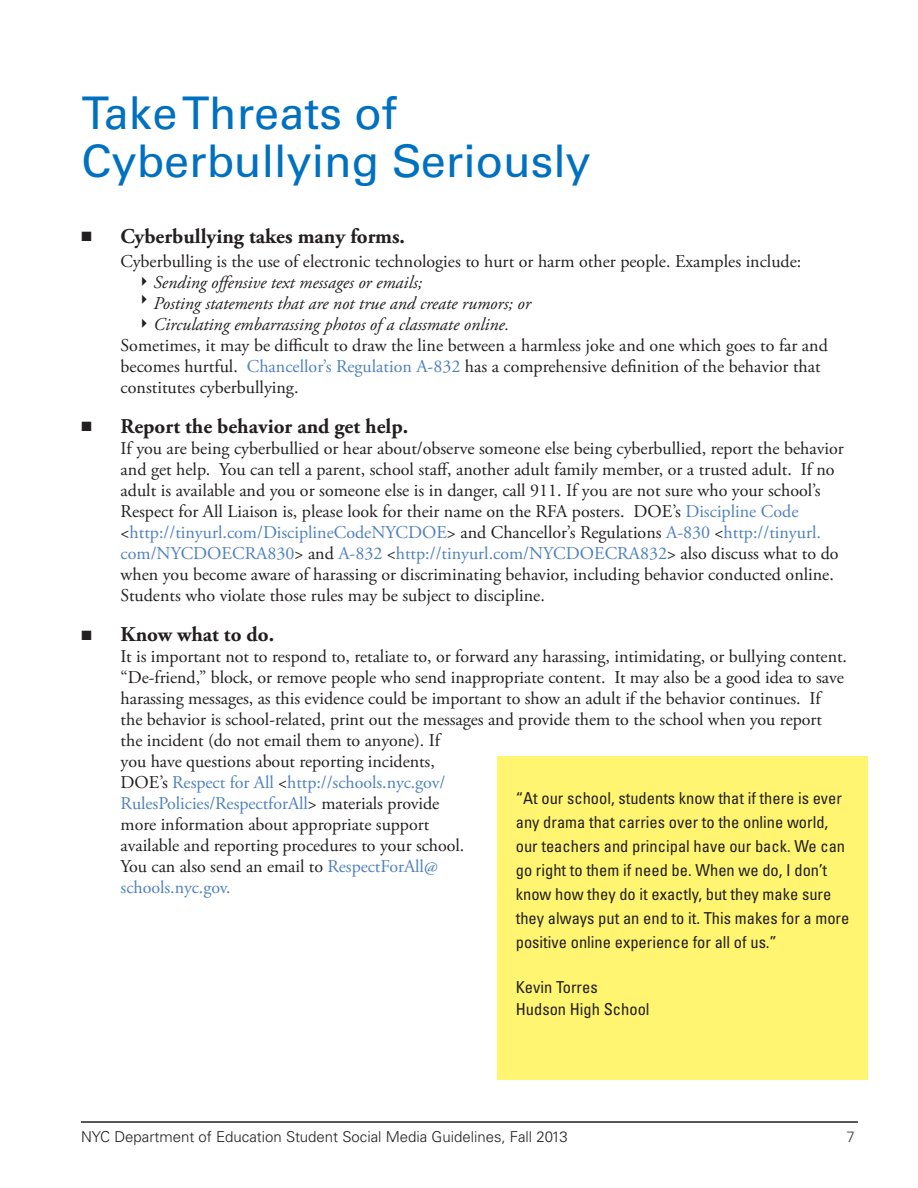
<style>
.page{position:relative;width:918px;height:1188px;background:#fff}
.page>*{position:absolute;margin:0;border:0;box-sizing:border-box;transform-origin:0 0}
.t1{font:45px "Univers";color:#0070c0}
.t2{font:700 21px "Adobe Garamond Pro";color:#231f20}
.t3{font:18px/21px "Adobe Garamond Pro";color:#231f20}
.t4{font:italic 18px "Adobe Garamond Pro";color:#231f20}
.t5{font:condensed 16.5px/24px "Univers";color:#231f20}
.t6{font:300 15px "Univers";color:#231f20}
.t7{font:300 15px "Univers";color:#3e3e3f}
.s1{color:#4f81bd}
</style>
<div class="page">
<hr style="left:81px;top:1121px;width:777px;height:2px;background:#231f20">
<div style="left:497px;top:756px;width:370px;height:324px;background:#fff570"></div>
<p class="t1" style="left:82px;top:86px;width:317px">Take Threats of</p>
<p class="t1" style="left:82px;top:134px;width:511px">Cyberbullying Seriously</p>
<p class="t2" style="left:82px;top:224px;width:325px">■ Cyberbullying takes many forms.</p>
<p class="t3" style="left:121px;top:251px;width:682px">Cyberbulling is the use of electronic technologies to hurt or harm other people. Examples include:</p>
<p class="t4" style="left:154px;top:271px;width:270px">Sending offensive text messages or emails;</p>
<p class="t4" style="left:154px;top:292px;width:379px">Posting statements that are not true and create rumors; or</p>
<p class="t4" style="left:154px;top:313px;width:357px">Circulating embarrassing photos of a classmate online.</p>
<p class="t3" style="left:121px;top:335px;width:709px">Sometimes, it may be difficult to draw the line between a harmless joke and one which goes to far and becomes hurtful. <span class="s1">Chancellor’s Regulation A-832</span> has a comprehensive definition of the behavior that constitutes cyberbullying.</p>
<p class="t2" style="left:82px;top:414px;width:328px">■ Report the behavior and get help.</p>
<p class="t3" style="left:121px;top:438px;width:725px">If you are being cyberbullied or hear about/observe someone else being cyberbullied, report the behavior and get help. You can tell a parent, school staff, another adult family member, or a trusted adult. If no adult is available and you or someone else is in danger, call 911. If you are not sure who your school’s Respect for All Liaison is, please look for their name on the RFA posters. DOE’s <span class="s1">Discipline Code </span>&lt;<span class="s1">http://tinyurl.com/DisciplineCodeNYCDOE</span>&gt; and Chancellor’s Regulations <span class="s1">A-830</span> &lt;<span class="s1">http://tinyurl. com/NYCDOECRA830</span>&gt; and <span class="s1">A-832</span> &lt;<span class="s1">http://tinyurl.com/NYCDOECRA832</span>&gt; also discuss what to do when you become aware of harassing or discriminating behavior, including behavior conducted online.<br>Students who violate those rules may be subject to discipline.</p>
<p class="t2" style="left:82px;top:622px;width:194px">■ Know what to do.</p>
<p class="t3" style="left:121px;top:647px;width:728px">It is important not to respond to, retaliate to, or forward any harassing, intimidating, or bullying content. “De-friend,” block, or remove people who send inappropriate content. It may also be a good idea to save harassing messages, as this evidence could be important to show an adult if the behavior continues. If<br>the behavior is school-related, print out the messages and provide them to the school when you report the incident (do not email them to anyone). If<br>you have questions about reporting incidents,<br>DOE’s <span class="s1">Respect for All</span> &lt;<span class="s1">http://schools.nyc.gov/<br>RulesPolicies/RespectforAll</span>&gt; materials provide<br>more information about appropriate support<br>available and reporting procedures to your school.<br>You can also send an email to <span class="s1">RespectForAll@<br>schools.nyc.gov.</span></p>
<p class="t5" style="left:516px;top:786px;width:335px">“At our school, students know that if there is ever any drama that carries over to the online world, our teachers and principal have our back. We can go right to them if need be. When we do, I don’t know how they do it exactly, but they make sure they always put an end to it. This makes for a more positive online experience for all of us.”</p>
<p class="t5" style="left:516px;top:975px;width:83px">Kevin Torres</p>
<p class="t5" style="left:516px;top:997px;width:135px">Hudson High School</p>
<p class="t6" style="left:81px;top:1128px;width:488px">NYC Department of Education Student Social Media Guidelines, Fall 2013</p>
<p class="t7" style="left:847px;top:1128px;width:10px">7</p>
</div>
